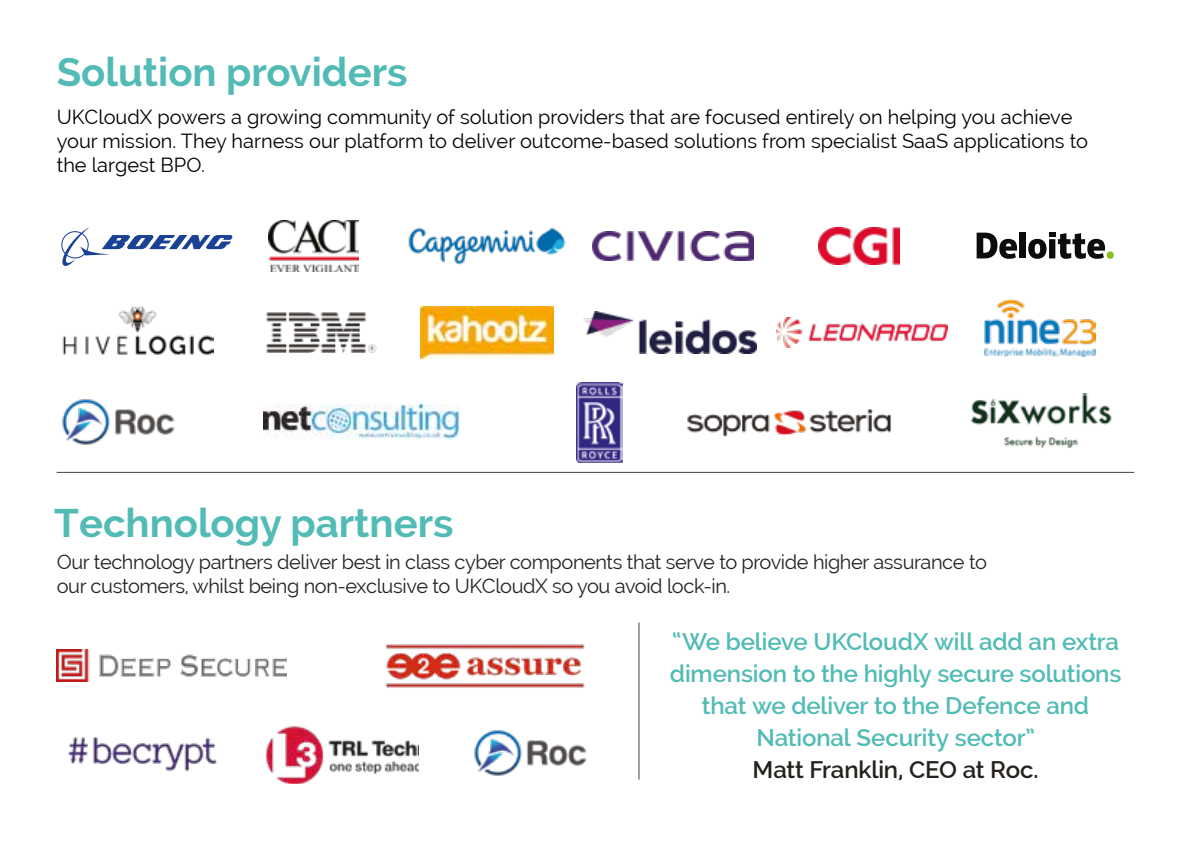
<style>
.page{position:relative;width:1191px;height:842px;background:#fff}
.page>*{position:absolute;margin:0;border:0;box-sizing:border-box;transform-origin:0 0}
.t1{font:700 40px "Raleway";color:#52bbb5}
.t2{font:600 24px/32px "Raleway";letter-spacing:-.005em;color:#52bbb5;text-align:center}
.t3{font:600 24px "Raleway";letter-spacing:-.01em;color:#25221e}
.t4{font:20px/24px "Raleway";color:#000}
.t5{font:20px/24px "Raleway";letter-spacing:-.02em;color:#25221e}
</style>
<div class="page">
<img style="left:62px;top:399px;width:113px;height:46px">
<img style="left:474px;top:730px;width:113px;height:46px">
<hr style="left:57px;top:472px;width:1077px;height:1px;background:#45403c">
<img style="left:269px;top:220px;width:90px;height:51px">
<img style="left:818px;top:227px;width:81px;height:37px">
<img style="left:408px;top:227px;width:158px;height:38px">
<img style="left:592px;top:231px;width:161px;height:29px">
<img style="left:62px;top:307px;width:151px;height:48px">
<img style="left:267px;top:312px;width:109px;height:41px">
<img style="left:577px;top:382px;width:46px;height:80px">
<img style="left:421px;top:307px;width:132px;height:51px">
<img style="left:584px;top:312px;width:172px;height:41px">
<img style="left:776px;top:317px;width:171px;height:31px">
<img style="left:264px;top:405px;width:196px;height:35px">
<img style="left:57px;top:649px;width:230px;height:32px">
<img style="left:985px;top:299px;width:110px;height:58px">
<img style="left:68px;top:737px;width:149px;height:35px">
<img style="left:385px;top:644px;width:200px;height:44px">
<img style="left:687px;top:409px;width:204px;height:27px">
<img style="left:266px;top:726px;width:152px;height:57px">
<img style="left:970px;top:393px;width:142px;height:55px">
<hr style="left:638px;top:623px;width:1px;height:157px;background:#45403c">
<div style="left:1106px;top:251px;width:7px;height:8px;background:#88bd28;border-radius:50%"></div>
<div style="left:1019px;top:233px;width:6px;height:25px;background:#0e0b0b"></div>
<svg style="left:1028px;top:233px;width:77px;height:26px"></svg>
<svg style="left:976px;top:233px;width:41px;height:26px"></svg>
<svg style="left:61px;top:227px;width:171px;height:39px"></svg>
<h1 class="t1" style="left:57px;top:49px;width:352px">Solution providers</h1>
<p class="t4" style="left:57px;top:105px;width:1033px">UKCloudX powers a growing community of solution providers that are focused entirely on helping you achieve your mission. They harness our platform to deliver outcome-based solutions from specialist SaaS applications to the largest BPO.</p>
<h1 class="t1" style="left:54px;top:500px;width:401px">Technology partners</h1>
<p class="t5" style="left:57px;top:550px;width:931px">Our technology partners deliver best in class cyber components that serve to provide higher assurance to our customers, whilst being non-exclusive to UKCloudX so you avoid lock-in.</p>
<p class="t2" style="left:670px;top:625px;width:453px">“We believe UKCloudX will add an extra dimension to the highly secure solutions that we deliver to the Defence and National Security sector”</p>
<p class="t3" style="left:752px;top:755px;width:288px">Matt Franklin, CEO at Roc.</p>
</div>
